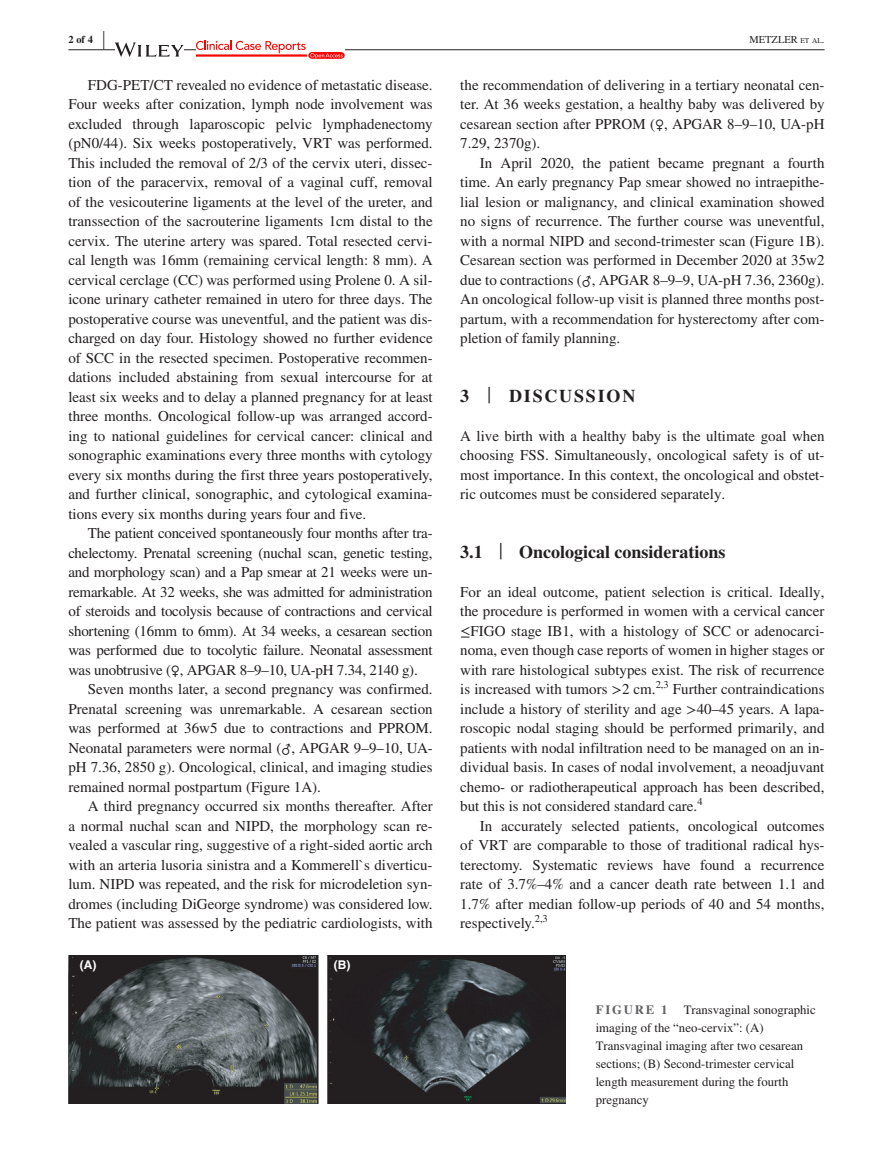
<style>
.page{position:relative;width:893px;height:1174px;background:#fff}
.page>*{position:absolute;margin:0;border:0;box-sizing:border-box;transform-origin:0 0}
.t1{font:700 25.95px "STIX";color:#231f20;scale:.36 1}
.t2{font:700 18px "STIX";color:#231f20}
.t3{font:700 18px "STIX";letter-spacing:.1em;color:#231f20}
.t4{font:15px/19.5px "STIX";color:#231f20;text-align:justify}
.t5{font:12.75px/18px "STIX";color:#231f20}
.t6{font:700 12.75px "STIX";letter-spacing:.14em;color:#636366}
.t7{font:700 12px "Helvetica";color:#fff}
.t8{font:10.5px "STIX";color:#231f20}
.t9{font:10.5px "STIX";color:#231f20}
.t10{font:700 10.5px "STIX";color:#231f20}
.s1{font-size:7.35px}
.s2{font-weight:400;font-size:23.7px}
</style>
<div class="page">
<hr style="left:68px;top:49px;width:756px;height:1px;background:#231f20">
<svg style="left:115px;top:43px;width:69px;height:14px"></svg>
<svg style="left:196px;top:41px;width:149px;height:18px"></svg>
<img style="left:68px;top:955px;width:498px;height:149px">
<p class="t10" style="left:68px;top:35px;width:26px">2 of 4</p>
<h1 class="t1" style="left:103px;top:31px;width:7px">|</h1>
<p class="t8" style="left:749px;top:33px;width:77px">METZLER <span class="s1">ET AL</span>.</p>
<p class="t4" style="left:68px;top:76px;width:366px;text-indent:20px">FDG- PET/CT revealed no evidence of metastatic disease.<br>Four weeks after conization, lymph node involvement was excluded through laparoscopic pelvic lymphadenectomy (pN0/44). Six weeks postoperatively, VRT was performed.<br>This included the removal of 2/3 of the cervix uteri, dissec&shy;tion of the paracervix, removal of a vaginal cuff, removal of the vesicouterine ligaments at the level of the ureter, and transsection of the sacrouterine ligaments 1cm distal to the cervix. The uterine artery was spared. Total resected cervi&shy;cal length was 16mm (remaining cervical length: 8 mm). A cervical cerclage (CC) was performed using Prolene 0. A sil&shy;icone urinary catheter remained in utero for three days. The postoperative course was uneventful, and the patient was dis&shy;charged on day four. Histology showed no further evidence of SCC in the resected specimen. Postoperative recommen&shy;dations included abstaining from sexual intercourse for at least six weeks and to delay a planned pregnancy for at least three months. Oncological follow- up was arranged accord&shy;ing to national guidelines for cervical cancer: clinical and sonographic examinations every three months with cytology every six months during the first three years postoperatively, and further clinical, sonographic, and cytological examina&shy;tions every six months during years four and five.</p>
<p class="t4" style="left:88px;top:525px;width:346px">The patient conceived spontaneously four months after tra-</p>
<p class="t4" style="left:68px;top:544px;width:366px">chelectomy. Prenatal screening (nuchal scan, genetic testing,</p>
<p class="t4" style="left:68px;top:564px;width:366px">and morphology scan) and a Pap smear at 21 weeks were un-</p>
<p class="t4" style="left:68px;top:583px;width:366px">remarkable. At 32 weeks, she was admitted for administration</p>
<p class="t4" style="left:68px;top:603px;width:366px">of steroids and tocolysis because of contractions and cervical</p>
<p class="t4" style="left:68px;top:622px;width:366px">shortening (16mm to 6mm). At 34 weeks, a cesarean section</p>
<p class="t4" style="left:68px;top:642px;width:366px">was performed due to tocolytic failure. Neonatal assessment</p>
<p class="t4" style="left:68px;top:661px;width:351px">was unobtrusive (♀, APGAR 8– 9– 10, UA- pH 7.34, 2140 g).</p>
<p class="t4" style="left:88px;top:681px;width:346px">Seven months later, a second pregnancy was confirmed.</p>
<p class="t4" style="left:68px;top:700px;width:366px">Prenatal screening was unremarkable. A cesarean section</p>
<p class="t4" style="left:68px;top:720px;width:366px">was performed at 36w5 due to contractions and PPROM.</p>
<p class="t4" style="left:68px;top:739px;width:366px">Neonatal parameters were normal (♂, APGAR 9– 9– 10, UA-</p>
<p class="t4" style="left:68px;top:759px;width:366px">pH 7.36, 2850 g). Oncological, clinical, and imaging studies</p>
<p class="t4" style="left:68px;top:778px;width:254px">remained normal postpartum (Figure 1A).</p>
<p class="t4" style="left:88px;top:798px;width:346px">A third pregnancy occurred six months thereafter. After</p>
<p class="t4" style="left:68px;top:817px;width:366px">a normal nuchal scan and NIPD, the morphology scan re-</p>
<p class="t4" style="left:68px;top:837px;width:366px">vealed a vascular ring, suggestive of a right- sided aortic arch</p>
<p class="t4" style="left:68px;top:856px;width:366px">with an arteria lusoria sinistra and a Kommerell`s diverticu-</p>
<p class="t4" style="left:68px;top:876px;width:366px">lum. NIPD was repeated, and the risk for microdeletion syn-</p>
<p class="t4" style="left:68px;top:895px;width:366px">dromes (including DiGeorge syndrome) was considered low.</p>
<p class="t4" style="left:68px;top:915px;width:366px">The patient was assessed by the pediatric cardiologists, with</p>
<p class="t4" style="left:460px;top:76px;width:366px">the recommendation of delivering in a tertiary neonatal cen&shy;ter. At 36 weeks gestation, a healthy baby was delivered by cesarean section after PPROM (♀, APGAR 8– 9– 10, UA- pH 7.29, 2370g).</p>
<p class="t4" style="left:460px;top:154px;width:366px;text-indent:20px">In April 2020, the patient became pregnant a fourth time. An early pregnancy Pap smear showed no intraepithe&shy;lial lesion or malignancy, and clinical examination showed no signs of recurrence. The further course was uneventful, with a normal NIPD and second- trimester scan (Figure 1B).<br>Cesarean section was performed in December 2020 at 35w2 due to contractions (♂, APGAR 8– 9– 9, UA- pH 7.36, 2360g).<br>An oncological follow- up visit is planned three months post&shy;partum, with a recommendation for hysterectomy after com&shy;pletion of family planning.</p>
<p class="t3" style="left:460px;top:389px;width:176px">3 <span class="s2">|</span> DISCUSSION</p>
<p class="t4" style="left:460px;top:427px;width:366px">A live birth with a healthy baby is the ultimate goal when choosing FSS. Simultaneously, oncological safety is of ut&shy;most importance. In this context, the oncological and obstet&shy;ric outcomes must be considered separately.</p>
<p class="t2" style="left:460px;top:545px;width:267px">3.1 <span class="s2">|</span> Oncological considerations</p>
<p class="t4" style="left:460px;top:583px;width:366px">For an ideal outcome, patient selection is critical. Ideally, the procedure is performed in women with a cervical cancer ≤FIGO stage IB1, with a histology of SCC or adenocarci&shy;noma, even though case reports of women in higher stages or with rare histological subtypes exist. The risk of recurrence is increased with tumors &gt;2 cm.</p>
<p class="t9" style="left:656px;top:680px;width:15px">2,3</p>
<p class="t4" style="left:460px;top:681px;width:366px;text-indent:213px">Further contraindications include a history of sterility and age &gt;40– 45 years. A lapa&shy;roscopic nodal staging should be performed primarily, and patients with nodal infiltration need to be managed on an in&shy;dividual basis. In cases of nodal involvement, a neoadjuvant chemo- or radiotherapeutical approach has been described, but this is not considered standard care.</p>
<p class="t9" style="left:697px;top:797px;width:7px">4</p>
<p class="t4" style="left:460px;top:817px;width:366px;text-indent:20px">In accurately selected patients, oncological outcomes of VRT are comparable to those of traditional radical hys&shy;terectomy. Systematic reviews have found a recurrence rate of 3.7%– 4% and a cancer death rate between 1.1 and 1.7% after median follow- up periods of 40 and 54 months, respectively.</p>
<p class="t9" style="left:535px;top:914px;width:15px">2,3</p>
<p class="t7" style="left:80px;top:959px;width:18px">(A)</p>
<p class="t7" style="left:334px;top:959px;width:18px">(B)</p>
<p class="t6" style="left:596px;top:1005px;width:73px">FIGURE 1</p>
<p class="t5" style="left:596px;top:1001px;width:222px;text-indent:88px">Transvaginal sonographic imaging of the “neo- cervix”: (A)<br>Transvaginal imaging after two cesarean sections; (B) Second- trimester cervical length measurement during the fourth pregnancy</p>
</div>
